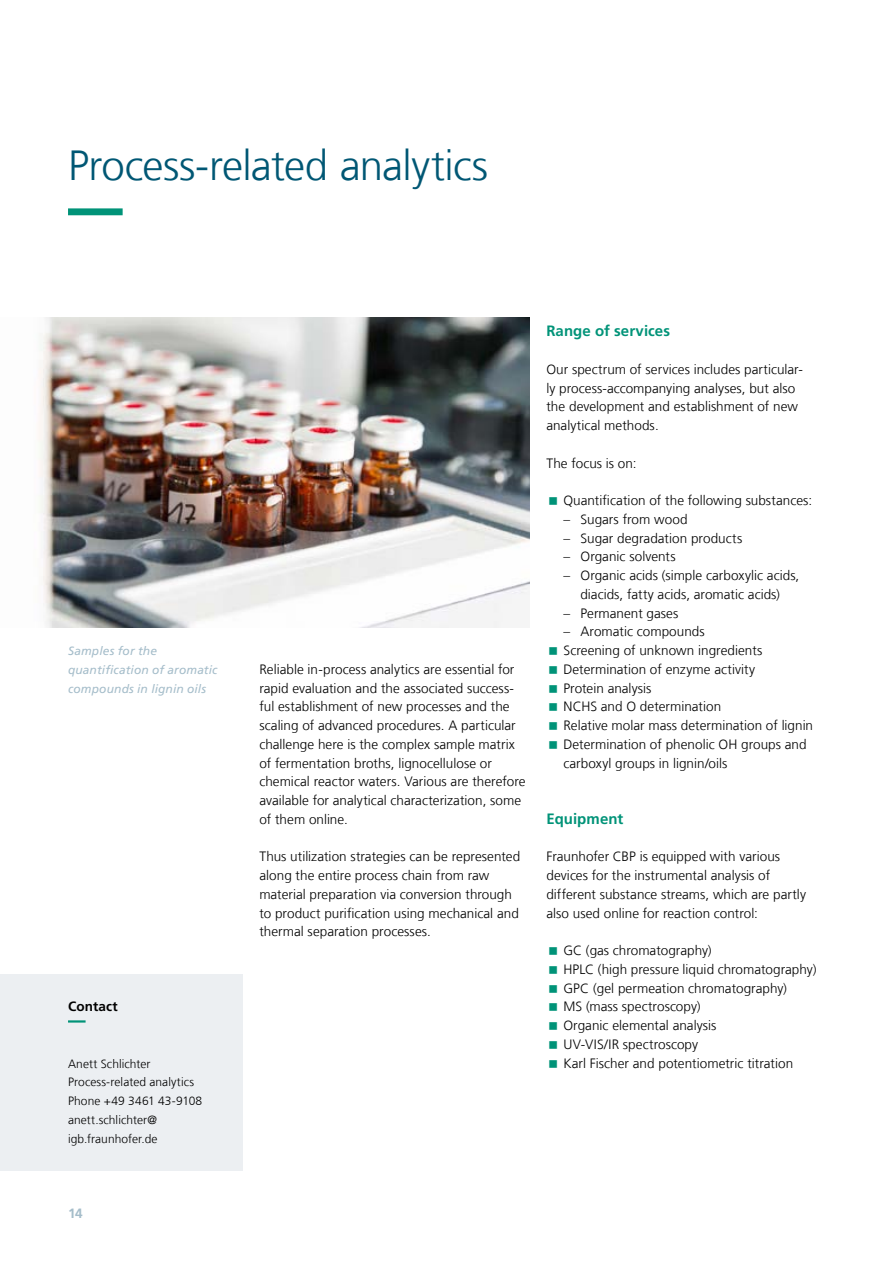
<style>
.page{position:relative;width:893px;height:1263px;background:#fff}
.page>*{position:absolute;margin:0;border:0;box-sizing:border-box;transform-origin:0 0}
.t1{font:300 42px "Frutiger LT Com";letter-spacing:-.015em;color:#005774}
.t2{font:700 15px "Frutiger LT Com";letter-spacing:.005em;color:#009378}
.t3{font:300 13.5px/18.8px "Frutiger LT Com";letter-spacing:.005em;color:#000}
.t4{font:700 13.5px "Frutiger LT Com";letter-spacing:.01em;color:#000}
.t5{font:700 13.5px "Frutiger LT Com";color:#a5bdca}
.t6{font:300 12px/18.8px "Frutiger LT Com";letter-spacing:.005em;color:#000}
.t7{font:italic 12px/18.8px "Frutiger LT Com";letter-spacing:.01em;color:#a5bdca}
</style>
<div class="page">
<svg style="left:68px;top:208px;width:55px;height:7px"></svg>
<div style="left:0;top:974px;width:242px;height:197px;background:#eceff2"></div>
<svg style="left:68px;top:1020px;width:18px;height:2px"></svg>
<img style="left:39px;top:318px;width:490px;height:309px">
<h1 class="t1" style="left:68px;top:141px;width:422px">Process-related analytics</h1>
<p class="t7" style="left:68px;top:642px;width:151px">Samples for the quantification of aromatic compounds in lignin oils</p>
<p class="t4" style="left:68px;top:999px;width:51px">Contact</p>
<p class="t6" style="left:68px;top:1054px;width:136px">Anett Schlichter<br>Process-related analytics<br>Phone +49 3461 43-9108 anett.schlichter@ igb.fraunhofer.de</p>
<p class="t5" style="left:68px;top:1205px;width:16px">14</p>
<p class="t3" style="left:259px;top:660px;width:268px">Reliable in-process analytics are essential for rapid evaluation and the associated success&shy;ful establishment of new processes and the scaling of advanced procedures. A particular challenge here is the complex sample matrix of fermentation broths, lignocellulose or chemical reactor waters. Various are therefore available for analytical characterization, some of them online.</p>
<p class="t3" style="left:259px;top:847px;width:262px">Thus utilization strategies can be represented along the entire process chain from raw material preparation via conversion through to product purification using mechanical and thermal separation processes.</p>
<p class="t2" style="left:546px;top:322px;width:125px">Range of services</p>
<p class="t3" style="left:546px;top:360px;width:258px">Our spectrum of services includes particular&shy;ly process-accompanying analyses, but also the development and establishment of new analytical methods.</p>
<p class="t3" style="left:546px;top:454px;width:92px">The focus is on:</p>
<p class="t3" style="left:563px;top:491px;width:250px">Quantification of the following substances:</p>
<p class="t3" style="left:563px;top:510px;width:126px">– Sugars from wood</p>
<p class="t3" style="left:563px;top:529px;width:180px">– Sugar degradation products</p>
<p class="t3" style="left:563px;top:547px;width:114px">– Organic solvents</p>
<p class="t3" style="left:563px;top:566px;width:237px;text-align:center">– Organic acids (simple carboxylic acids, diacids, fatty acids, aromatic acids)</p>
<p class="t3" style="left:563px;top:604px;width:116px">– Permanent gases</p>
<p class="t3" style="left:563px;top:622px;width:251px">– Aromatic compounds<br>Screening of unknown ingredients<br>Determination of enzyme activity<br>Protein analysis<br>NCHS and O determination<br>Relative molar mass determination of lignin<br>Determination of phenolic OH groups and carboxyl groups in lignin/oils</p>
<p class="t2" style="left:546px;top:810px;width:78px">Equipment</p>
<p class="t3" style="left:546px;top:847px;width:261px">Fraunhofer CBP is equipped with various devices for the instrumental analysis of different substance streams, which are partly also used online for reaction control:</p>
<p class="t3" style="left:563px;top:941px;width:254px">GC (gas chromatography)<br>HPLC (high pressure liquid chromatography)<br>GPC (gel permeation chromatography)<br>MS (mass spectroscopy)<br>Organic elemental analysis<br>UV-VIS/IR spectroscopy<br>Karl Fischer and potentiometric titration</p>
</div>
